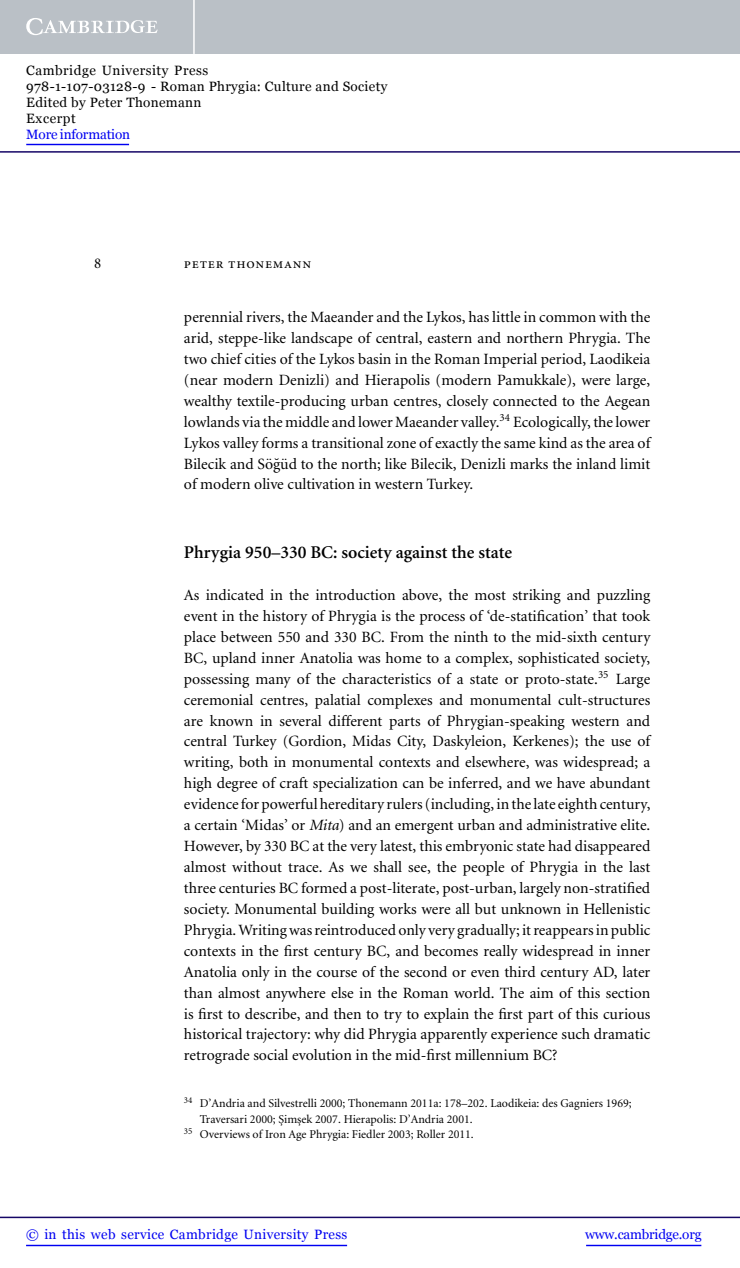
<style>
.page{position:relative;width:740px;height:1268px;background:#fff}
.page>*{position:absolute;margin:0;border:0;box-sizing:border-box;transform-origin:0 0}
.t1{font:600 18px "Minion";color:#000}
.t2{font:15.75px/20.9px "Minion";color:#000;text-align:justify}
.t3{font:15px "Minion Regular SC";letter-spacing:.045em;color:#000}
.t4{font:15px "Minion";color:#000}
.t5{font:13.5px/16.2px "Georgia";letter-spacing:.025em;color:#000}
.t6{font:13.5px "Georgia";letter-spacing:.025em;color:#0000f1}
.t7{font:13.5px "Georgia";letter-spacing:-.015em;color:#0000f1}
.t8{font:13.5px "Georgia";letter-spacing:-.01em;color:#0000f1}
.t9{font:12px "Minion";color:#000}
.s1{font-style:italic}
</style>
<div class="page">
<div style="left:0;top:0;width:740px;height:54px;background:#bac0c6"></div>
<svg style="left:26px;top:18px;width:132px;height:17px"></svg>
<hr style="left:193px;top:0;width:2px;height:54px;background:#fff">
<hr style="left:0;top:151px;width:740px;height:2px;background:#150666">
<hr style="left:586px;top:1244px;width:115px;height:2px;background:#0000f1">
<hr style="left:0;top:1216px;width:740px;height:2px;background:#150666">
<hr style="left:26px;top:1244px;width:321px;height:2px;background:#0000f1">
<hr style="left:26px;top:144px;width:103px;height:1px;background:#0000f1">
<p class="t5" style="left:26px;top:62px;width:363px">Cambridge University Press<br>978-1-107-03128-9 - Roman Phrygia: Culture and Society<br>Edited by Peter Thonemann<br>Excerpt</p>
<p class="t8" style="left:26px;top:127px;width:105px">More information</p>
<p class="t4" style="left:94px;top:257px;width:9px">8</p>
<p class="t3" style="left:184px;top:257px;width:129px">peter thonemann</p>
<p class="t2" style="left:184px;top:308px;width:468px">perennial rivers, the Maeander and the Lykos, has little in common with the arid, steppe-like landscape of central, eastern and northern Phrygia. The two chief cities of the Lykos basin in the Roman Imperial period, Laodikeia (near modern Denizli) and Hierapolis (modern Pamukkale), were large, wealthy textile-producing urban centres, closely connected to the Aegean lowlands via the middle and lower Maeander valley.<sup>34</sup> Ecologically, the lower Lykos valley forms a transitional zone of exactly the same kind as the area of Bilecik and So¨g˘ud to the north; like Bilecik, Denizli marks the inland limit</p>
<p class="t2" style="left:184px;top:454px;width:291px;text-indent:98px">¨<br>of modern olive cultivation in western Turkey.</p>
<p class="t1" style="left:184px;top:545px;width:330px">Phrygia 950–330 BC: society against the state</p>
<p class="t2" style="left:184px;top:586px;width:468px">As indicated in the introduction above, the most striking and puzzling event in the history of Phrygia is the process of ‘de-statification’ that took place between 550 and 330 BC. From the ninth to the mid-sixth century BC, upland inner Anatolia was home to a complex, sophisticated society, possessing many of the characteristics of a state or proto-state.<sup>35</sup> Large ceremonial centres, palatial complexes and monumental cult-structures are known in several different parts of Phrygian-speaking western and central Turkey (Gordion, Midas City, Daskyleion, Kerkenes); the use of writing, both in monumental contexts and elsewhere, was widespread; a high degree of craft specialization can be inferred, and we have abundant evidencefor powerful hereditary rulers (including, in the late eighth century, a certain ‘Midas’ or <span class="s1">Mita</span>) and an emergent urban and administrative elite.<br>However, by 330 BC at the very latest, this embryonic state had disappeared almost without trace. As we shall see, the people of Phrygia in the last three centuries BC formed a post-literate, post-urban, largely non-stratified society. Monumental building works were all but unknown in Hellenistic Phrygia.Writing was reintroduced only very gradually; it reappears in public contexts in the first century BC, and becomes really widespread in inner Anatolia only in the course of the second or even third century AD, later than almost anywhere else in the Roman world. The aim of this section is first to describe, and then to try to explain the first part of this curious historical trajectory: why did Phrygia apparently experience such dramatic retrograde social evolution in the mid-first millennium BC?</p>
<p class="t9" style="left:184px;top:1099px;width:449px"><sup>34</sup> D’Andria and Silvestrelli 2000; Thonemann 2011a: 178–202. Laodikeia: des Gagniers 1969;</p>
<p class="t9" style="left:200px;top:1114px;width:274px">Traversari 2000; S¸ims¸ek 2007. Hierapolis: D’Andria 2001.</p>
<p class="t9" style="left:184px;top:1129px;width:291px"><sup>35</sup> Overviews of Iron Age Phrygia: Fiedler 2003; Roller 2011.</p>
<p class="t6" style="left:26px;top:1227px;width:323px">© in this web service Cambridge University Press</p>
<p class="t7" style="left:585px;top:1227px;width:118px">www.cambridge.org</p>
</div>
